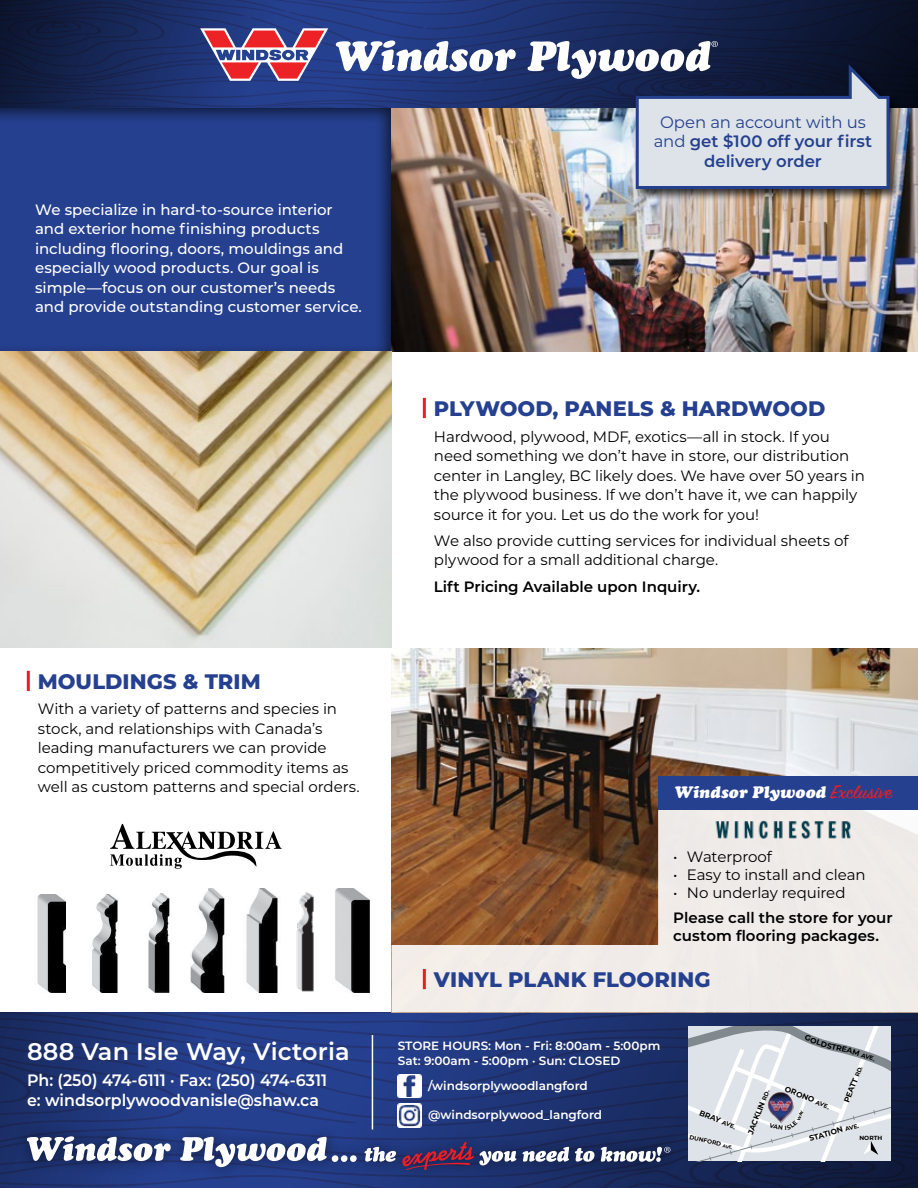
<style>
.page{position:relative;width:918px;height:1188px;background:#fff}
.page>*{position:absolute;margin:0;border:0;box-sizing:border-box;transform-origin:0 0}
.t1{font:600 24px "Montserrat";letter-spacing:.01em;color:#fff}
.t2{font:800 21px "Montserrat";letter-spacing:.005em;color:#25408f}
.t3{font:600 16.5px/19.5px "Montserrat";color:#fff;scale:.96 1}
.t4{font:600 16.5px/19.8px "Montserrat";letter-spacing:-.005em;color:#25408f;text-align:center}
.t5{font:italic 16.5px "Cooper Black Std";letter-spacing:.005em;color:#fff}
.t6{font:15px/19.5px "Montserrat";letter-spacing:-.005em;color:#000}
.t7{font:500 15px/19.5px "Montserrat";color:#fff}
.t8{font:600 15px/18px "Montserrat";color:#000}
.t9{font:600 12px/15px "Montserrat";color:#fff}
.t10{font:700 7.65px "Montserrat";color:#000}
.t11{font:700 6px "Montserrat";letter-spacing:.01em;color:#000}
.s1{font-weight:400}
.s2{font-family:"Sign Painter House Script";font-style:normal;font-size:21px;color:#ed1d24}
.s3{font-size:6px}
.s4{font-size:4.2px}
</style>
<div class="page">
<img style="left:392px;top:648px;width:526px;height:148px">
<img style="left:394px;top:191px;width:524px;height:160px">
<div style="left:0;top:107px;width:394px;height:246px;background:#25408f"></div>
<hr style="left:423px;top:398px;width:3px;height:20px;background:#ed1d24">
<svg style="left:110px;top:824px;width:172px;height:45px"></svg>
<img style="left:190px;top:888px;width:35px;height:104px">
<img style="left:246px;top:888px;width:32px;height:104px">
<img style="left:296px;top:888px;width:74px;height:104px">
<img style="left:37px;top:894px;width:29px;height:98px">
<img style="left:92px;top:894px;width:26px;height:98px">
<img style="left:148px;top:893px;width:22px;height:99px">
<svg style="left:392px;top:796px;width:526px;height:216px;background:#c5b0a1"></svg>
<img style="left:706px;top:819px;width:154px;height:21px">
<hr style="left:27px;top:671px;width:3px;height:20px;background:#ed1d24">
<div style="left:633px;top:63px;width:269px;height:139px;background:#000;opacity:.75"></div>
<svg style="left:0;top:0;width:918px;height:191px"></svg>
<div style="left:658px;top:776px;width:260px;height:34px;background:#25408f"></div>
<img style="left:0;top:351px;width:392px;height:297px">
<hr style="left:423px;top:969px;width:3px;height:20px;background:#ed1d24">
<svg style="left:0;top:1012px;width:918px;height:176px;background:#47588a"></svg>
<p class="t7" style="left:35px;top:199px;width:328px">We specialize in hard-to-source interior and exterior home finishing products including flooring, doors, mouldings and especially wood products. Our goal is simple—focus on our customer’s needs and provide outstanding customer service.</p>
<h2 class="t2" style="left:38px;top:666px;width:225px">MOULDINGS &amp; TRIM</h2>
<p class="t6" style="left:38px;top:698px;width:323px">With a variety of patterns and species in stock, and relationships with Canada’s leading manufacturers we can provide competitively priced commodity items as well as custom patterns and special orders.</p>
<h1 class="t1" style="left:27px;top:1035px;width:324px">888 Van Isle Way, Victoria</h1>
<p class="t3" style="left:27px;top:1070px;width:314px">Ph: (250) 474-6111 · Fax: (250) 474-6311 e: windsorplywoodvanisle@shaw.ca</p>
<p class="t4" style="left:654px;top:111px;width:220px"><span class="s1">Open an account with us and</span> get $100 off your first delivery order</p>
<h2 class="t2" style="left:434px;top:393px;width:393px">PLYWOOD, PANELS &amp; HARDWOOD</h2>
<p class="t6" style="left:434px;top:426px;width:433px">Hardwood, plywood, MDF, exotics—all in stock. If you need something we don’t have in store, our distribution center in Langley, BC likely does. We have over 50 years in the plywood business. If we don’t have it, we can happily source it for you. Let us do the work for you!</p>
<p class="t6" style="left:434px;top:530px;width:416px">We also provide cutting services for individual sheets of plywood for a small additional charge.</p>
<p class="t8" style="left:434px;top:577px;width:268px">Lift Pricing Available upon Inquiry.</p>
<p class="t5" style="left:674px;top:782px;width:220px">Windsor Plywood <span class="s2">Exclusive</span></p>
<p class="t6" style="left:673px;top:847px;width:100px">• Waterproof</p>
<p class="t6" style="left:673px;top:865px;width:194px">• Easy to install and clean</p>
<p class="t6" style="left:673px;top:883px;width:174px">• No underlay required</p>
<p class="t8" style="left:673px;top:908px;width:221px">Please call the store for your custom flooring packages.</p>
<h2 class="t2" style="left:434px;top:964px;width:278px">VINYL PLANK FLOORING</h2>
<p class="t9" style="left:398px;top:1038px;width:264px">STORE HOURS: Mon - Fri: 8:00am - 5:00pm<br>Sat: 9:00am - 5:00pm · Sun: CLOSED</p>
<p class="t9" style="left:428px;top:1077px;width:161px">/windsorplywoodlangford</p>
<p class="t9" style="left:428px;top:1107px;width:176px">@windsorplywood_langford</p>
<p class="t10" style="left:702px;top:1107px;width:40px;rotate:22deg">BRAY <span class="s3">AVE.</span></p>
<p class="t11" style="left:691px;top:1133px;width:46px;rotate:13deg">DUNFORD <span class="s4">AVE.</span></p>
<p class="t10" style="left:745px;top:1132px;width:49px;rotate:-69deg">JACKLIN <span class="s3">RD.</span></p>
<p class="t10" style="left:841px;top:1100px;width:40px;rotate:-68deg">PEATT <span class="s3">RD.</span></p>
<p class="t10" style="left:808px;top:1133px;width:53px;rotate:-16deg">STATION <span class="s3">AVE.</span></p>
<p class="t10" style="left:787px;top:1083px;width:49px;rotate:22deg">ORONO <span class="s3">AVE.</span></p>
<p class="t11" style="left:859px;top:1133px;width:24px">NORTH</p>
</div>
